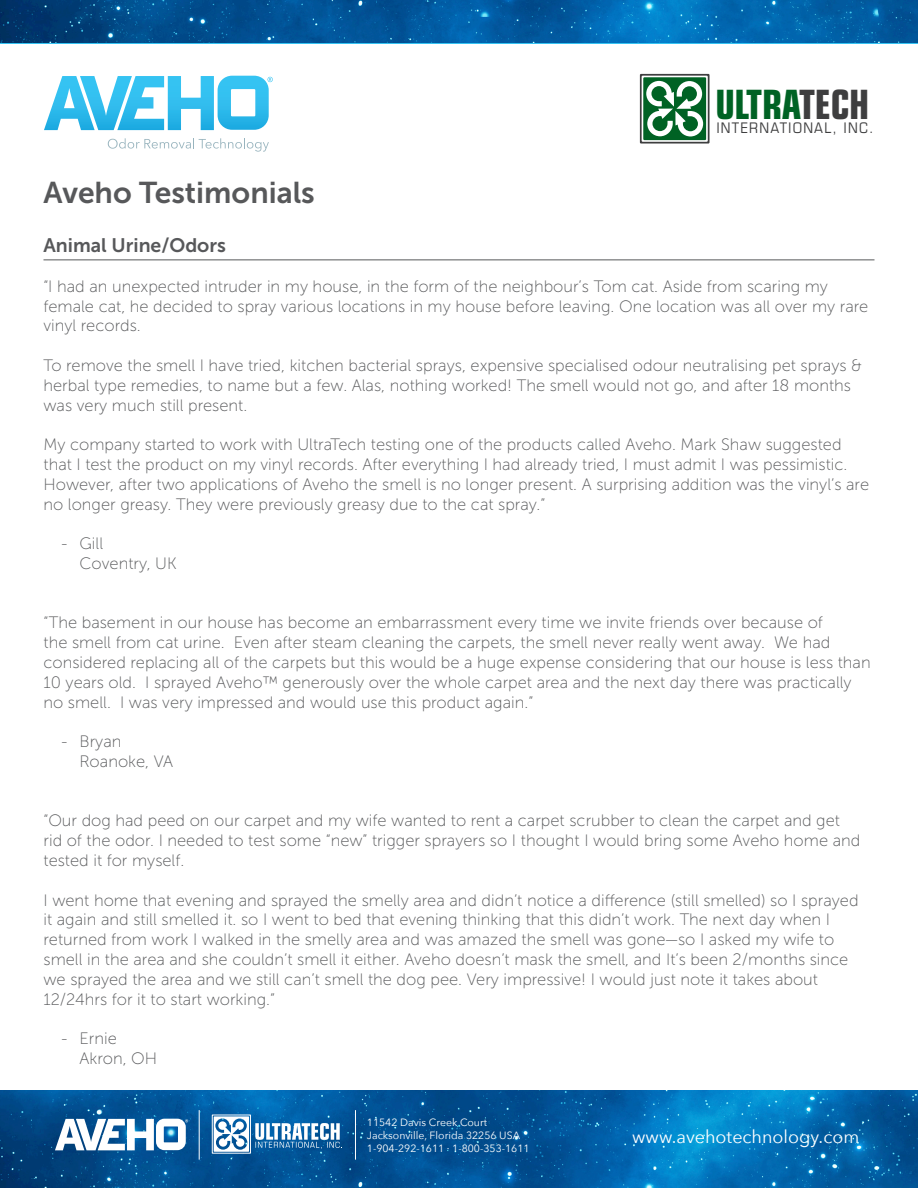
<style>
.page{position:relative;width:918px;height:1188px;background:#fff}
.page>*{position:absolute;margin:0;border:0;box-sizing:border-box;transform-origin:0 0}
.t1{font:700 condensed 40.35px "Eurostile";letter-spacing:-.005em;color:#006224;scale:.93 1}
.t2{font:30px "Museo Sans 700";color:#57585a}
.t3{font:19.5px "Museo Sans 700";color:#57585a}
.t4{font:18px "Avenir Next";color:#fff}
.t5{font:16.5px/19.8px "Museo Sans 100";color:#57585a}
.t6{font:condensed 14.55px "Eurostile";letter-spacing:.075em;color:#3e3e3f;scale:1.06 1}
.t7{font:10.5px/12.6px "Avenir Next";color:#fff}
.s1{color:#3e3e3f}
</style>
<div class="page">
<svg style="left:108px;top:138px;width:161px;height:14px"></svg>
<svg style="left:44px;top:76px;width:229px;height:54px"></svg>
<svg style="left:0;top:1091px;width:918px;height:97px;background:#035da0"></svg>
<svg style="left:212px;top:1115px;width:131px;height:39px"></svg>
<svg style="left:55px;top:1119px;width:133px;height:31px"></svg>
<hr style="left:199px;top:1110px;width:1px;height:50px;background:#fff">
<hr style="left:355px;top:1110px;width:1px;height:50px;background:#fff">
<div style="left:640px;top:74px;width:70px;height:70px;background:linear-gradient(to right,#3e3e3f,#3e3e3f)"></div>
<div style="left:642px;top:76px;width:66px;height:66px;background:#dfebe3"></div>
<div style="left:643px;top:77px;width:63px;height:63px;background:#006224"></div>
<svg style="left:646px;top:81px;width:57px;height:55px"></svg>
<svg style="left:0;top:0;width:918px;height:44px;background:#035c9f"></svg>
<hr style="left:44px;top:260px;width:830px;height:1px;background:#57585a">
<h1 class="t1" style="left:715px;top:80px;width:167px">ULTRA<span class="s1">TECH</span></h1>
<p class="t6" style="left:716px;top:119px;width:150px">INTERNATIONAL, INC.</p>
<p class="t2" style="left:44px;top:176px;width:273px">Aveho Testimonials</p>
<p class="t3" style="left:44px;top:235px;width:184px">Animal Urine/Odors</p>
<p class="t5" style="left:44px;top:276px;width:826px">“I had an unexpected intruder in my house, in the form of the neighbour’s Tom cat. Aside from scaring my female cat, he decided to spray various locations in my house before leaving. One location was all over my rare vinyl records.</p>
<p class="t5" style="left:44px;top:356px;width:820px">To remove the smell I have tried, kitchen bacterial sprays, expensive specialised odour neutralising pet sprays &amp; herbal type remedies, to name but a few. Alas, nothing worked! The smell would not go, and after 18 months was very much still present.</p>
<p class="t5" style="left:44px;top:435px;width:827px">My company started to work with UltraTech testing one of the products called Aveho. Mark Shaw suggested that I test the product on my vinyl records. After everything I had already tried, I must admit I was pessimistic.<br>However, after two applications of Aveho the smell is no longer present. A surprising addition was the vinyl’s are no longer greasy. They were previously greasy due to the cat spray.”</p>
<p class="t5" style="left:80px;top:534px;width:99px;text-indent:-18px">- Gill<br>Coventry, UK</p>
<p class="t5" style="left:44px;top:613px;width:829px">“The basement in our house has become an embarrassment every time we invite friends over because of<br>the smell from cat urine. Even after steam cleaning the carpets, the smell never really went away. We had considered replacing all of the carpets but this would be a huge expense considering that our house is less than 10 years old. I sprayed Aveho™ generously over the whole carpet area and the next day there was practically no smell. I was very impressed and would use this product again.”</p>
<p class="t5" style="left:80px;top:732px;width:95px;text-indent:-18px">- Bryan<br>Roanoke, VA</p>
<p class="t5" style="left:44px;top:811px;width:818px">“Our dog had peed on our carpet and my wife wanted to rent a carpet scrubber to clean the carpet and get rid of the odor. I needed to test some “new” trigger sprayers so I thought I would bring some Aveho home and tested it for myself.</p>
<p class="t5" style="left:44px;top:890px;width:817px">I went home that evening and sprayed the smelly area and didn’t notice a difference (still smelled) so I sprayed it again and still smelled it. so I went to bed that evening thinking that this didn’t work. The next day when I returned from work I walked in the smelly area and was amazed the smell was gone—so I asked my wife to smell in the area and she couldn’t smell it either. Aveho doesn’t mask the smell, and It’s been 2/months since we sprayed the area and we still can’t smell the dog pee. Very impressive! I would just note it takes about 12/24hrs for it to start working.”</p>
<p class="t5" style="left:80px;top:1029px;width:79px;text-indent:-18px">- Ernie<br>Akron, OH</p>
<p class="t7" style="left:367px;top:1116px;width:164px">11542 Davis Creek Court<br>Jacksonville, Florida 32256 USA<br>1-904-292-1611 · 1-800-353-1611</p>
<p class="t4" style="left:632px;top:1122px;width:229px">www.avehotechnology.com</p>
</div>
